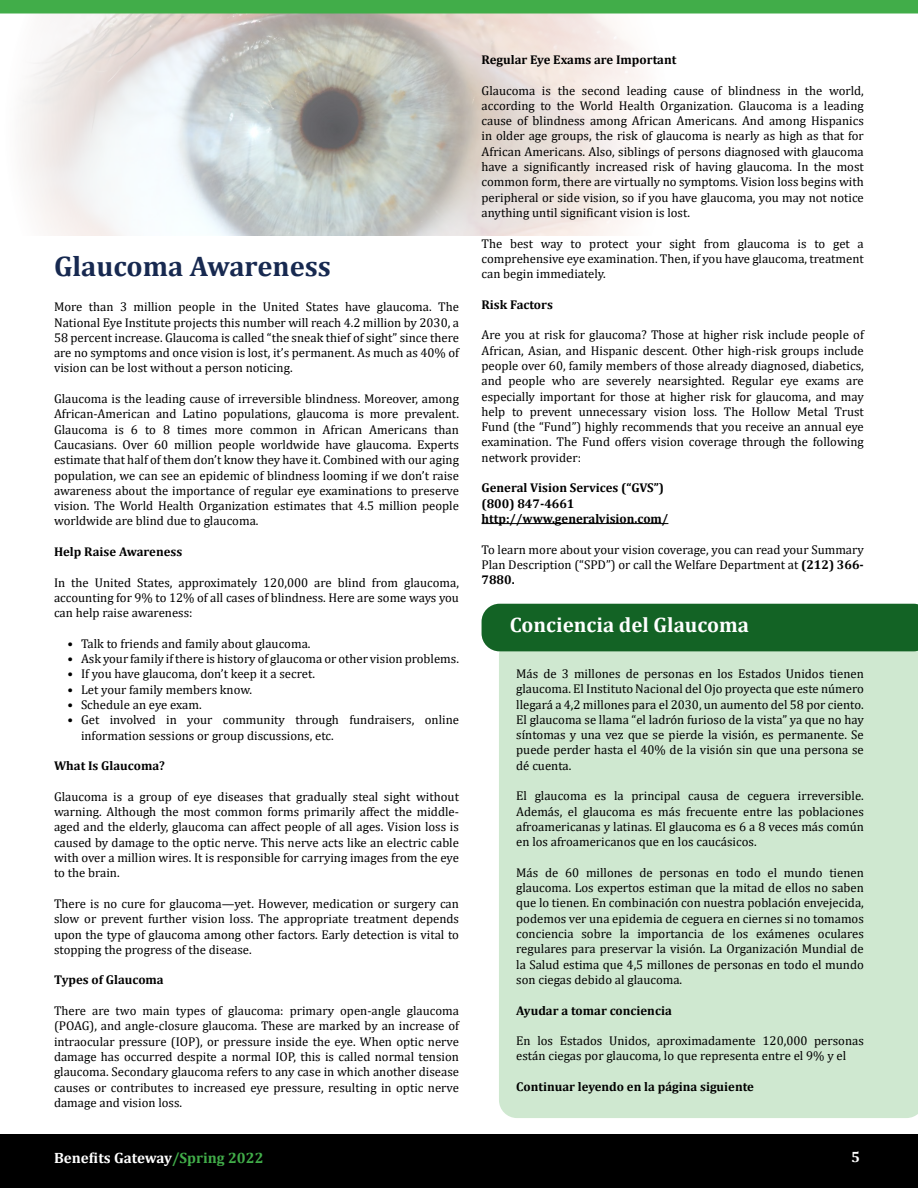
<style>
.page{position:relative;width:918px;height:1188px;background:#fff}
.page>*{position:absolute;margin:0;border:0;box-sizing:border-box;transform-origin:0 0}
.t1{font:700 28.5px "Cambria";color:#172950}
.t2{font:700 21px "Cambria";color:#fff}
.t3{font:700 15px "Cambria";color:#fff}
.t4{font:12.75px/15.3px "Cambria";color:#000;text-align:justify}
.t5{font:700 12.75px/15.3px "Cambria";color:#000}
.s1{color:#41ad49}
.s2{font-weight:700}
</style>
<div class="page">
<img style="left:24px;top:14px;width:618px;height:221px">
<div style="left:499px;top:651px;width:419px;height:467px;background:#cfe8d0"></div>
<hr style="left:482px;top:523px;width:186px;height:1px;background:#000">
<div style="left:0;top:1134px;width:918px;height:54px;background:#000"></div>
<div style="left:0;top:0;width:918px;height:14px;background:#41ad49"></div>
<div style="left:482px;top:604px;width:436px;height:47px;background:#136325"></div>
<h1 class="t1" style="left:54px;top:247px;width:278px">Glaucoma Awareness</h1>
<p class="t4" style="left:54px;top:299px;width:407px">More than 3 million people in the United States have glaucoma. The National Eye Institute projects this number will reach 4.2 million by 2030, a 58 percent increase. Glaucoma is called “the sneak thief of sight” since there are no symptoms and once vision is lost, it’s permanent. As much as 40% of vision can be lost without a person noticing.</p>
<p class="t4" style="left:54px;top:391px;width:407px">Glaucoma is the leading cause of irreversible blindness. Moreover, among African-American and Latino populations, glaucoma is more prevalent.<br>Glaucoma is 6 to 8 times more common in African Americans than Caucasians. Over 60 million people worldwide have glaucoma. Experts estimate that half of them don’t know they have it. Combined with our aging population, we can see an epidemic of blindness looming if we don’t raise awareness about the importance of regular eye examinations to preserve vision. The World Health Organization estimates that 4.5 million people worldwide are blind due to glaucoma.</p>
<p class="t5" style="left:54px;top:544px;width:130px">Help Raise Awareness</p>
<p class="t4" style="left:54px;top:575px;width:406px">In the United States, approximately 120,000 are blind from glaucoma, accounting for 9% to 12% of all cases of blindness. Here are some ways you can help raise awareness:</p>
<p class="t4" style="left:68px;top:636px;width:245px">• Talk to friends and family about glaucoma.</p>
<p class="t4" style="left:68px;top:651px;width:393px">• Ask your family if there is history of glaucoma or other vision problems.</p>
<p class="t4" style="left:68px;top:666px;width:249px">• If you have glaucoma, don’t keep it a secret.</p>
<p class="t4" style="left:68px;top:682px;width:186px">• Let your family members know.</p>
<p class="t4" style="left:68px;top:697px;width:136px">• Schedule an eye exam.</p>
<p class="t4" style="left:81px;top:712px;width:380px;text-indent:-14px">• Get involved in your community through fundraisers, online information sessions or group discussions, etc.</p>
<p class="t5" style="left:54px;top:758px;width:112px">What Is Glaucoma?</p>
<p class="t4" style="left:54px;top:789px;width:407px">Glaucoma is a group of eye diseases that gradually steal sight without warning. Although the most common forms primarily affect the middle&shy;aged and the elderly, glaucoma can affect people of all ages. Vision loss is caused by damage to the optic nerve. This nerve acts like an electric cable with over a million wires. It is responsible for carrying images from the eye to the brain.</p>
<p class="t4" style="left:54px;top:896px;width:407px">There is no cure for glaucoma—yet. However, medication or surgery can slow or prevent further vision loss. The appropriate treatment depends upon the type of glaucoma among other factors. Early detection is vital to stopping the progress of the disease.</p>
<p class="t5" style="left:54px;top:972px;width:111px">Types of Glaucoma</p>
<p class="t4" style="left:54px;top:1003px;width:407px">There are two main types of glaucoma: primary open-angle glaucoma (POAG), and angle-closure glaucoma. These are marked by an increase of intraocular pressure (IOP), or pressure inside the eye. When optic nerve damage has occurred despite a normal IOP, this is called normal tension glaucoma. Secondary glaucoma refers to any case in which another disease causes or contributes to increased eye pressure, resulting in optic nerve damage and vision loss.</p>
<p class="t3" style="left:46px;top:1147px;width:219px">7Benefits Gateway<span class="s1">/Spring 2022</span></p>
<p class="t5" style="left:482px;top:51px;width:196px">Regular Eye Exams are Important</p>
<p class="t4" style="left:482px;top:82px;width:384px">Glaucoma is the second leading cause of blindness in the world, according to the World Health Organization. Glaucoma is a leading cause of blindness among African Americans. And among Hispanics in older age groups, the risk of glaucoma is nearly as high as that for African Americans. Also, siblings of persons diagnosed with glaucoma have a significantly increased risk of having glaucoma. In the most common form, there are virtually no symptoms. Vision loss begins with peripheral or side vision, so if you have glaucoma, you may not notice anything until significant vision is lost.</p>
<p class="t4" style="left:482px;top:235px;width:384px">The best way to protect your sight from glaucoma is to get a comprehensive eye examination. Then, if you have glaucoma, treatment can begin immediately.</p>
<p class="t5" style="left:482px;top:296px;width:73px">Risk Factors</p>
<p class="t4" style="left:482px;top:327px;width:384px">Are you at risk for glaucoma? Those at higher risk include people of African, Asian, and Hispanic descent. Other high-risk groups include people over 60, family members of those already diagnosed, diabetics, and people who are severely nearsighted. Regular eye exams are especially important for those at higher risk for glaucoma, and may help to prevent unnecessary vision loss. The Hollow Metal Trust Fund (the “Fund”) highly recommends that you receive an annual eye examination. The Fund offers vision coverage through the following network provider:</p>
<p class="t5" style="left:482px;top:480px;width:188px">General Vision Services (“GVS”) (800) 847-4661 http://www.generalvision.com/</p>
<p class="t4" style="left:482px;top:541px;width:384px">To learn more about your vision coverage, you can read your Summary Plan Description (“SPD”) or call the Welfare Department at <span class="s2">(212) 366- 7880.</span></p>
<h2 class="t2" style="left:510px;top:610px;width:241px">Conciencia del Glaucoma</h2>
<p class="t4" style="left:516px;top:666px;width:349px">Más de 3 millones de personas en los Estados Unidos tienen glaucoma. El Instituto Nacional del Ojo proyecta que este número llegará a 4,2 millones para el 2030, un aumento del 58 por ciento.<br>El glaucoma se llama “el ladrón furioso de la vista” ya que no hay síntomas y una vez que se pierde la visión, es permanente. Se puede perder hasta el 40% de la visión sin que una persona se dé cuenta.</p>
<p class="t4" style="left:516px;top:788px;width:349px">El glaucoma es la principal causa de ceguera irreversible.<br>Además, el glaucoma es más frecuente entre las poblaciones afroamericanas y latinas. El glaucoma es 6 a 8 veces más común en los afroamericanos que en los caucásicos.</p>
<p class="t4" style="left:516px;top:865px;width:349px">Más de 60 millones de personas en todo el mundo tienen glaucoma. Los expertos estiman que la mitad de ellos no saben que lo tienen. En combinación con nuestra población envejecida, podemos ver una epidemia de ceguera en ciernes si no tomamos conciencia sobre la importancia de los exámenes oculares regulares para preservar la visión. La Organización Mundial de la Salud estima que 4,5 millones de personas en todo el mundo son ciegas debido al glaucoma.</p>
<p class="t5" style="left:516px;top:1002px;width:157px">Ayudar a tomar conciencia</p>
<p class="t4" style="left:516px;top:1033px;width:349px">En los Estados Unidos, aproximadamente 120,000 personas están ciegas por glaucoma, lo que representa entre el 9% y el</p>
<p class="t5" style="left:516px;top:1079px;width:239px">Continuar leyendo en la página siguiente</p>
</div>
